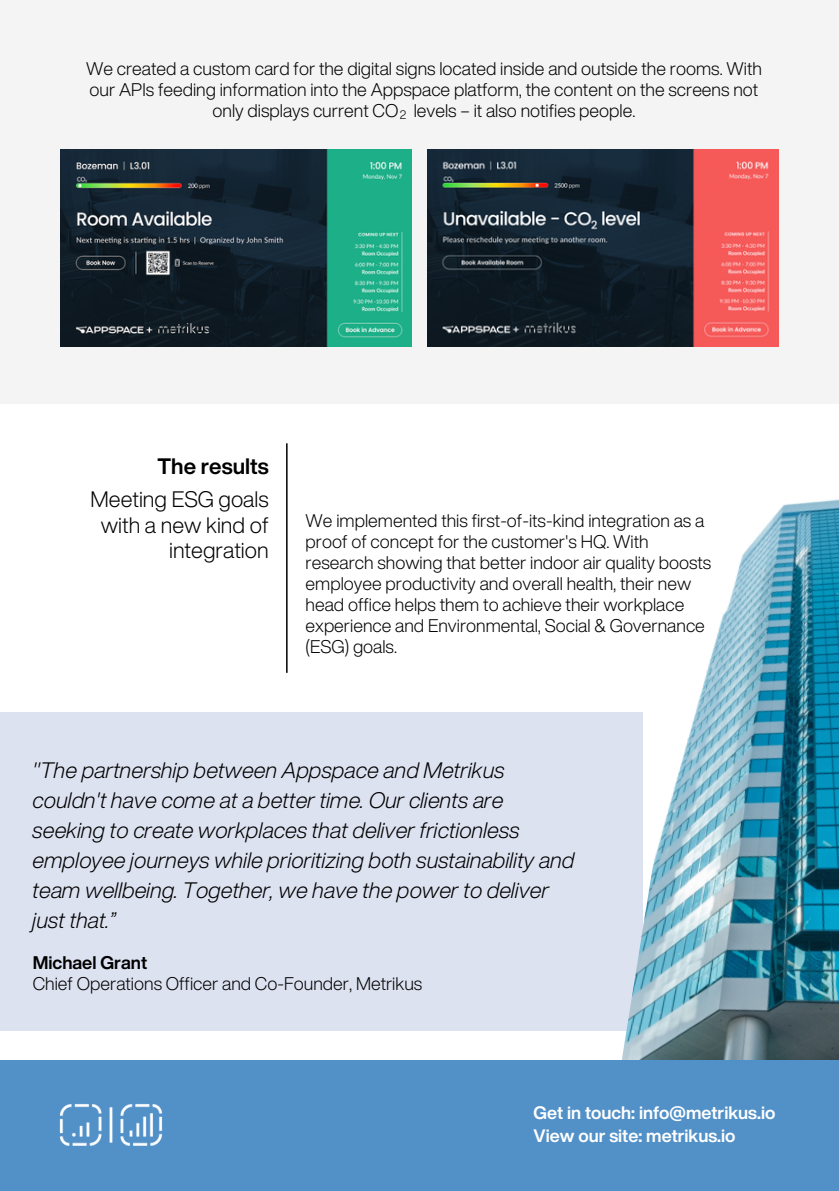
<style>
.page{position:relative;width:839px;height:1191px;background:#fff}
.page>*{position:absolute;margin:0;border:0;box-sizing:border-box;transform-origin:0 0}
.t1{font:italic 300 22px/30px "Helvetica Now Display";color:#000}
.t2{font:300 22px/25.4px "Helvetica Now Display";color:#000;text-align:right}
.t3{font:700 22px "Helvetica Now Display";color:#000}
.t4{font:300 18px/21px "Helvetica Now Display";color:#000;text-align:center}
.t5{font:700 18px "Helvetica Now Display";color:#000}
.t6{font:700 17.8px "Helvetica Now Display";color:#fff}
.t7{font:300 12px "Helvetica Now Display";color:#000}
</style>
<div class="page">
<div style="left:0;top:0;width:838px;height:404px;background:#f4f4f4"></div>
<div style="left:0;top:713px;width:642px;height:318px;background:#dde2f1"></div>
<img style="left:617px;top:499px;width:221px;height:561px">
<div style="left:0;top:1060px;width:838px;height:131px;background:#5291c8"></div>
<img style="left:59px;top:1104px;width:104px;height:42px">
<hr style="left:286px;top:443px;width:1px;height:230px;background:#000">
<img style="left:61px;top:150px;width:351px;height:196px">
<img style="left:427px;top:150px;width:351px;height:196px">
<p class="t4" style="left:86px;top:58px;width:677px">We created a custom card for the digital signs located inside and outside the rooms. With our APIs feeding information into the Appspace platform, the content on the screens not only displays current CO levels – it also notifies people.</p>
<p class="t7" style="left:400px;top:109px;width:8px">2</p>
<p class="t3" style="left:157px;top:455px;width:113px">The results</p>
<p class="t2" style="left:91px;top:486px;width:180px">Meeting ESG goals with a new kind of integration</p>
<p class="t4" style="left:305px;top:510px;width:407px;text-align:left">We implemented this first-of-its-kind integration as a proof of concept for the customer's HQ. With research showing that better indoor air quality boosts employee productivity and overall health, their new head office helps them to achieve their workplace experience and Environmental, Social &amp; Governance (ESG) goals.</p>
<p class="t1" style="left:32px;top:755px;width:543px">"The partnership between Appspace and Metrikus couldn't have come at a better time. Our clients are seeking to create workplaces that deliver frictionless employee journeys while prioritizing both sustainability and team wellbeing. Together, we have the power to deliver just that.”</p>
<p class="t5" style="left:33px;top:953px;width:116px">Michael Grant</p>
<p class="t4" style="left:33px;top:973px;width:391px">Chief Operations Officer and Co-Founder, Metrikus</p>
<p class="t6" style="left:533px;top:1103px;width:243px">Get in touch: info@metrikus.io</p>
<p class="t6" style="left:533px;top:1127px;width:203px">View our site: metrikus.io</p>
</div>
